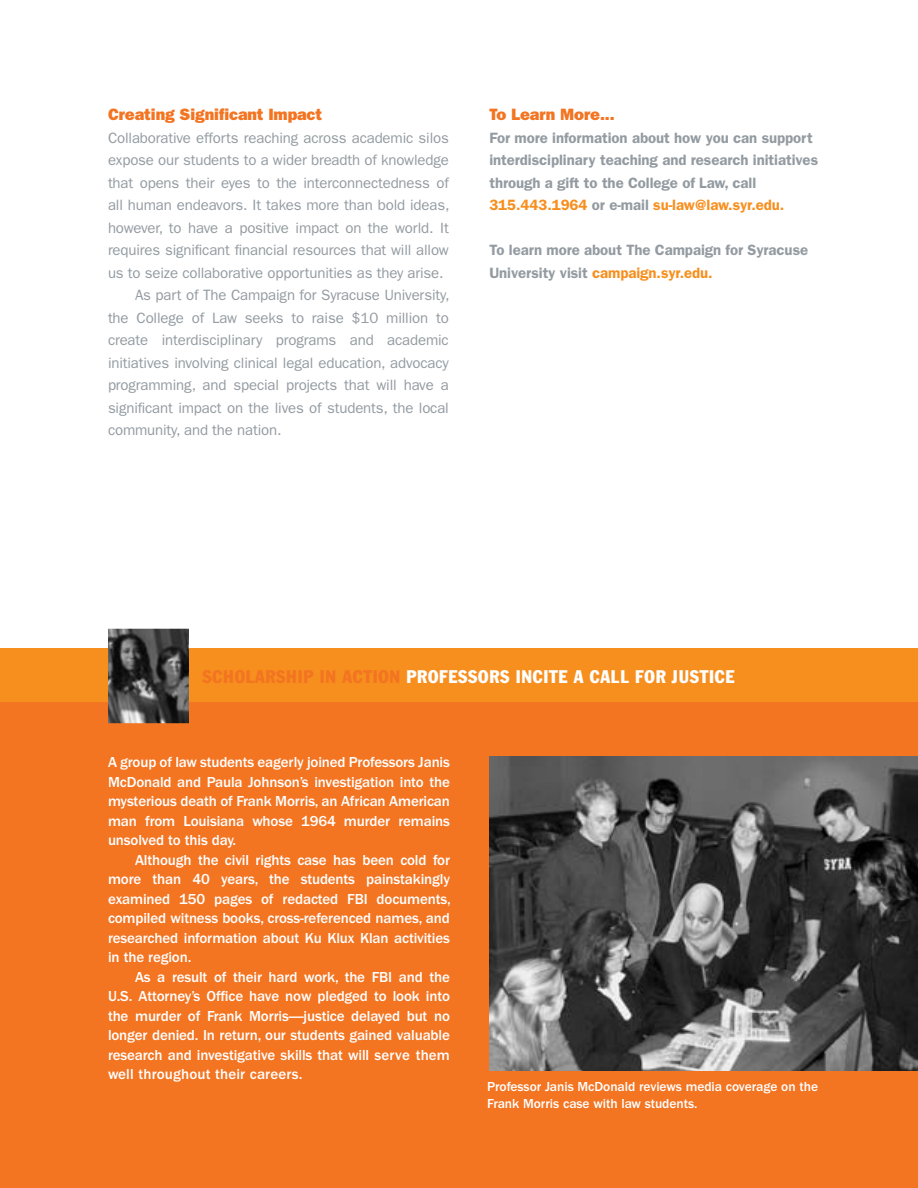
<style>
.page{position:relative;width:918px;height:1188px;background:#fff}
.page>*{position:absolute;margin:0;border:0;box-sizing:border-box;transform-origin:0 0}
.t1{font:condensed 18px "Franklin Gothic";letter-spacing:.04em;color:#f37421}
.t2{font:condensed 18px "Franklin Gothic";letter-spacing:.04em;color:#fff}
.t3{font:800 16.5px "Franklin Gothic";letter-spacing:-.005em;color:#f37421}
.t4{font:500 15px/19.5px "Franklin Gothic";letter-spacing:-.01em;color:#fff;text-align:justify}
.t5{font:15px "Franklin Gothic";letter-spacing:-.01em;color:#939ba1}
.t6{font:600 15px/22.5px "Franklin Gothic";letter-spacing:-.005em;color:#939ba1}
.t7{font:500 13.5px/16.5px "Franklin Gothic";letter-spacing:-.005em;color:#fff}
.s1{color:#f78f1e}
.s2{color:#fff}
</style>
<div class="page">
<div style="left:0;top:648px;width:918px;height:540px;background:#f37421"></div>
<img style="left:489px;top:756px;width:429px;height:315px">
<div style="left:0;top:648px;width:918px;height:54px;background:#f78f1e"></div>
<img style="left:108px;top:629px;width:81px;height:94px">
<p class="t3" style="left:108px;top:105px;width:216px">Creating Significant Impact</p>
<p class="t5" style="left:108px;top:129px;width:342px">Collaborative efforts reaching across academic silos</p>
<p class="t5" style="left:108px;top:152px;width:342px">expose our students to a wider breadth of knowledge</p>
<p class="t5" style="left:108px;top:174px;width:342px">that opens their eyes to the interconnectedness of</p>
<p class="t5" style="left:108px;top:197px;width:343px">all human endeavors. It takes more than bold ideas,</p>
<p class="t5" style="left:108px;top:219px;width:342px">however, to have a positive impact on the world. It</p>
<p class="t5" style="left:108px;top:242px;width:342px">requires significant financial resources that will allow</p>
<p class="t5" style="left:108px;top:264px;width:337px">us to seize collaborative opportunities as they arise.</p>
<p class="t5" style="left:135px;top:287px;width:316px">As part of The Campaign for Syracuse University,</p>
<p class="t5" style="left:108px;top:309px;width:342px">the College of Law seeks to raise $10 million to</p>
<p class="t5" style="left:108px;top:332px;width:342px">create interdisciplinary programs and academic</p>
<p class="t5" style="left:108px;top:354px;width:342px">initiatives involving clinical legal education, advocacy</p>
<p class="t5" style="left:108px;top:377px;width:342px">programming, and special projects that will have a</p>
<p class="t5" style="left:108px;top:399px;width:342px">significant impact on the lives of students, the local</p>
<p class="t5" style="left:108px;top:422px;width:175px">community, and the nation.</p>
<p class="t3" style="left:489px;top:105px;width:127px">To Learn More...</p>
<p class="t6" style="left:489px;top:126px;width:330px">For more information about how you can support interdisciplinary teaching and research initiatives through a gift to the College of Law, call <span class="s1">315.443.1964</span> or e-mail <span class="s1">su-law@law.syr.edu.</span></p>
<p class="t6" style="left:489px;top:239px;width:320px">To learn more about The Campaign for Syracuse<br>University visit <span class="s1">campaign.syr.edu.</span></p>
<p class="t1" style="left:202px;top:666px;width:288px">SCHOLARSHIP IN ACTION <span class="s2">PROFESSORS</span></p>
<p class="t2" style="left:516px;top:666px;width:10px">INCIT</p>
<p class="t2" style="left:559px;top:666px;width:42px">E A CALL</p>
<p class="t2" style="left:635px;top:666px;width:101px">FOR JUSTICE</p>
<p class="t4" style="left:108px;top:753px;width:344px">A group of law students eagerly joined Professors Janis McDonald and Paula Johnson’s investigation into the mysterious death of Frank Morris, an African American man from Louisiana whose 1964 murder remains unsolved to this day.</p>
<p class="t4" style="left:108px;top:850px;width:344px;text-indent:27px">Although the civil rights case has been cold for more than 40 years, the students painstakingly examined 150 pages of redacted FBI documents, compiled witness books, cross-referenced names, and researched information about Ku Klux Klan activities in the region.</p>
<p class="t4" style="left:108px;top:967px;width:344px;text-indent:27px">As a result of their hard work, the FBI and the U.S. Attorney’s Office have now pledged to look into the murder of Frank Morris—justice delayed but no longer denied. In return, our students gained valuable research and investigative skills that will serve them well throughout their careers.</p>
<p class="t7" style="left:487px;top:1079px;width:332px">Professor Janis McDonald reviews media coverage on the<br>Frank Morris case with law students.</p>
</div>
